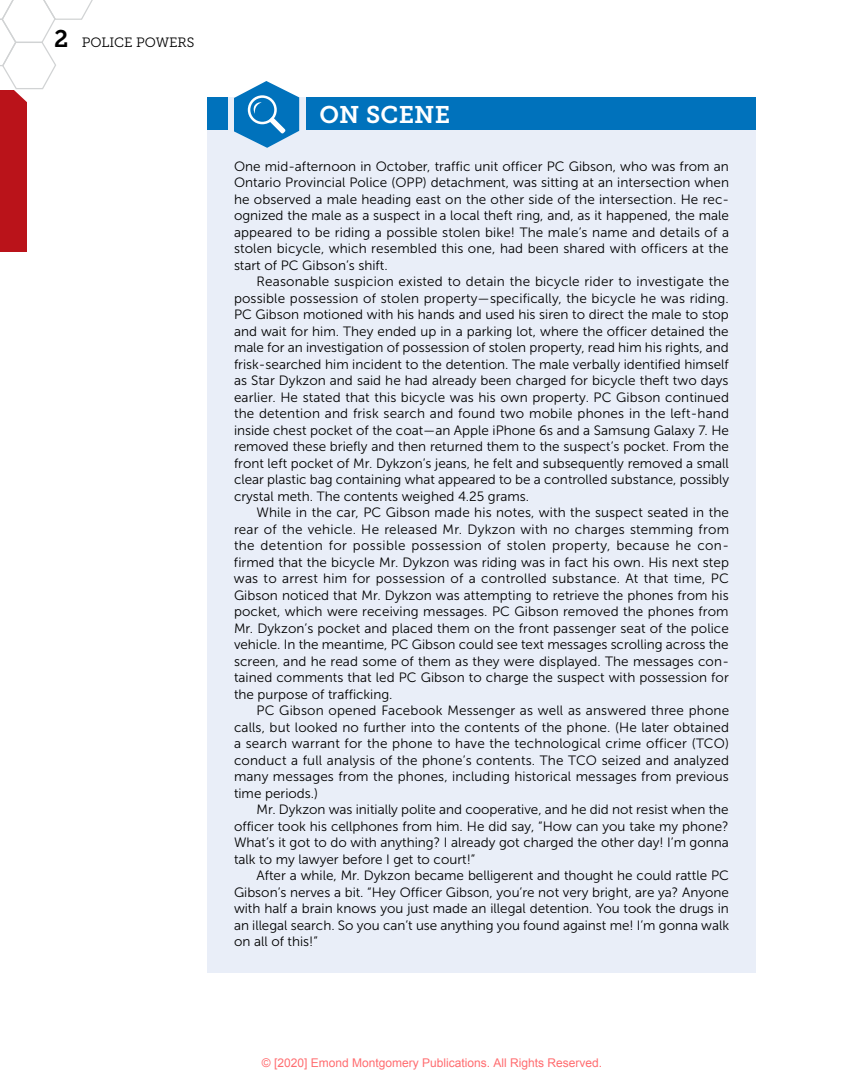
<style>
.page{position:relative;width:864px;height:1080px;background:#fff}
.page>*{position:absolute;margin:0;border:0;box-sizing:border-box;transform-origin:0 0}
.t1{font:24px "Museo Slab 700";letter-spacing:.01em;color:#fff}
.t2{font:13.5px/16.5px "Museo Sans 300";color:#000;text-align:justify}
.t3{font:13.5px "Museo Slab 300";color:#000}
.t4{font:12px "Arial";color:rgb(255 28 33/.65)}
.s1{font-family:"Museo Slab 700";font-size:24px}
</style>
<div class="page">
<svg style="left:0;top:0;width:93px;height:252px"></svg>
<div style="left:207px;top:97px;width:549px;height:876px;background:#e9eef8"></div>
<div style="left:207px;top:97px;width:21px;height:33px;background:#0072bc"></div>
<svg style="left:234px;top:81px;width:65px;height:67px"></svg>
<div style="left:306px;top:97px;width:450px;height:33px;background:#0072bc"></div>
<p class="t3" style="left:54px;top:34px;width:142px"><span class="s1">2</span> POLICE POWERS</p>
<h1 class="t1" style="left:320px;top:101px;width:132px">ON SCENE</h1>
<p class="t2" style="left:234px;top:158px;width:497px">One mid-afternoon in October, traffic unit officer PC Gibson, who was from an Ontario Provincial Police (OPP) detachment, was sitting at an intersection when he observed a male heading east on the other side of the intersection. He rec&shy;ognized the male as a suspect in a local theft ring, and, as it happened, the male appeared to be riding a possible stolen bike! The male’s name and details of a stolen bicycle, which resembled this one, had been shared with officers at the start of PC Gibson’s shift.</p>
<p class="t2" style="left:234px;top:273px;width:497px;text-indent:23px">Reasonable suspicion existed to detain the bicycle rider to investigate the possible possession of stolen property—specifically, the bicycle he was riding.<br>PC Gibson motioned with his hands and used his siren to direct the male to stop and wait for him. They ended up in a parking lot, where the officer detained the male for an investigation of possession of stolen property, read him his rights, and frisk-searched him incident to the detention. The male verbally identified himself as Star Dykzon and said he had already been charged for bicycle theft two days earlier. He stated that this bicycle was his own property. PC Gibson continued the detention and frisk search and found two mobile phones in the left-hand inside chest pocket of the coat—an Apple iPhone 6s and a Samsung Galaxy 7. He removed these briefly and then returned them to the suspect’s pocket. From the front left pocket of Mr. Dykzon’s jeans, he felt and subsequently removed a small clear plastic bag containing what appeared to be a controlled substance, possibly crystal meth. The contents weighed 4.25 grams.</p>
<p class="t2" style="left:234px;top:504px;width:497px;text-indent:23px">While in the car, PC Gibson made his notes, with the suspect seated in the rear of the vehicle. He released Mr. Dykzon with no charges stemming from the detention for possible possession of stolen property, because he con&shy;firmed that the bicycle Mr. Dykzon was riding was in fact his own. His next step was to arrest him for possession of a controlled substance. At that time, PC Gibson noticed that Mr. Dykzon was attempting to retrieve the phones from his pocket, which were receiving messages. PC Gibson removed the phones from Mr. Dykzon’s pocket and placed them on the front passenger seat of the police vehicle. In the meantime, PC Gibson could see text messages scrolling across the screen, and he read some of them as they were displayed. The messages con&shy;tained comments that led PC Gibson to charge the suspect with possession for the purpose of trafficking.</p>
<p class="t2" style="left:234px;top:702px;width:497px;text-indent:23px">PC Gibson opened Facebook Messenger as well as answered three phone calls, but looked no further into the contents of the phone. (He later obtained a search warrant for the phone to have the technological crime officer (TCO) conduct a full analysis of the phone’s contents. The TCO seized and analyzed many messages from the phones, including historical messages from previous time periods.)</p>
<p class="t2" style="left:234px;top:801px;width:496px;text-indent:23px">Mr. Dykzon was initially polite and cooperative, and he did not resist when the officer took his cellphones from him. He did say, “How can you take my phone?<br>What’s it got to do with anything? I already got charged the other day! I’m gonna talk to my lawyer before I get to court!”</p>
<p class="t2" style="left:234px;top:867px;width:497px;text-indent:23px">After a while, Mr. Dykzon became belligerent and thought he could rattle PC Gibson’s nerves a bit. “Hey Officer Gibson, you’re not very bright, are ya? Anyone with half a brain knows you just made an illegal detention. You took the drugs in an illegal search. So you can’t use anything you found against me! I’m gonna walk on all of this!”</p>
<p class="t4" style="left:262px;top:1055px;width:342px">© [2020] Emond Montgomery Publications. All Rights Reserved.</p>
</div>
